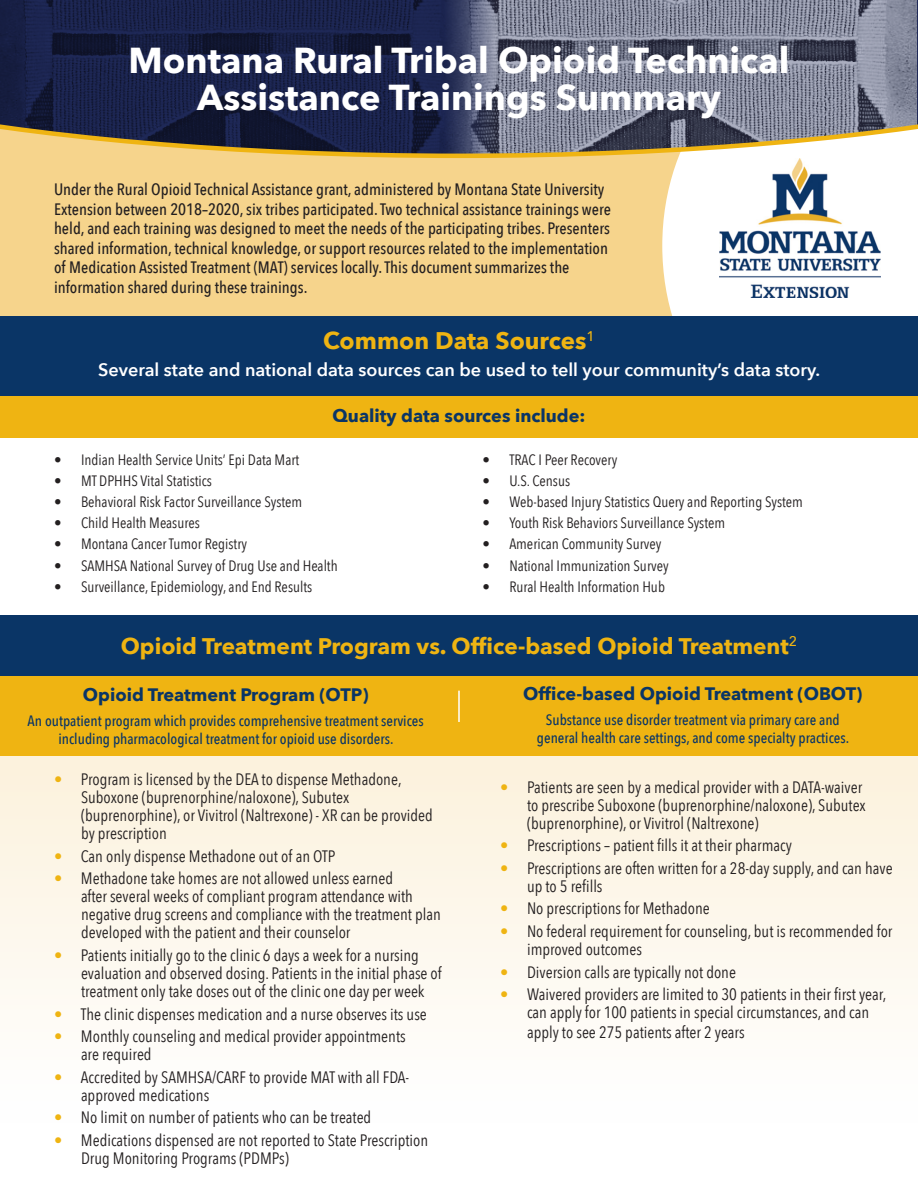
<style>
.page{position:relative;width:918px;height:1188px;background:#fff}
.page>*{position:absolute;margin:0;border:0;box-sizing:border-box;transform-origin:0 0}
.t1{font:700 36px/37.5px "Avenir Next";color:#fff;text-align:center}
.t2{font:700 24px "Avenir Next";color:#efb412}
.t3{font:700 22.5px "Avenir Next";color:#efb412}
.t4{font:700 18px "Avenir Next";color:#0a3566}
.t5{font:600 18px "Avenir Next";color:#fff}
.t6{font:16.5px/18px "Avenir Next Condensed";color:#231f20}
.t7{font:500 16.5px/19.5px "Avenir Next Condensed";color:#231f20}
.t8{font:15px "Avenir Next Condensed";color:#231f20}
.t9{font:500 15px/18px "Avenir Next Condensed";color:#0a3566;text-align:center}
.s1{color:#efb412}
</style>
<div class="page">
<div style="left:0;top:737px;width:918px;height:386px;background:linear-gradient(to bottom,#fbefd5,#feffff)"></div>
<div style="left:0;top:671px;width:918px;height:84px;background:#efb412"></div>
<div style="left:0;top:113px;width:918px;height:237px;background:#f6d48c"></div>
<div style="left:662px;top:158px;width:256px;height:280px;background:#fff"></div>
<svg style="left:0;top:0;width:918px;height:158px;background:#55586b"></svg>
<div style="left:0;top:615px;width:918px;height:61px;background:#0a3566"></div>
<div style="left:0;top:316px;width:918px;height:115px;background:#0a3566"></div>
<img style="left:719px;top:158px;width:161px;height:139px">
<hr style="left:458px;top:691px;width:2px;height:31px;background:#fff">
<div style="left:0;top:396px;width:918px;height:41px;background:#efb412"></div>
<p class="t1" style="left:129px;top:41px;width:662px">Montana Rural Tribal Opioid Technical<br>Assistance Trainings Summary</p>
<p class="t7" style="left:54px;top:179px;width:558px">Under the Rural Opioid Technical Assistance grant, administered by Montana State University Extension between 2018–2020, six tribes participated. Two technical assistance trainings were held, and each training was designed to meet the needs of the participating tribes. Presenters shared information, technical knowledge, or support resources related to the implementation of Medication Assisted Treatment (MAT) services locally. This document summarizes the information shared during these trainings.</p>
<p class="t2" style="left:323px;top:320px;width:273px">Common Data Sources<sup>1</sup></p>
<p class="t5" style="left:98px;top:354px;width:724px">Several state and national data sources can be used to tell your community’s data story.</p>
<p class="t4" style="left:333px;top:400px;width:254px">Quality data sources include:</p>
<p class="t8" style="left:54px;top:447px;width:247px">• Indian Health Service Units’ Epi Data Mart</p>
<p class="t8" style="left:54px;top:468px;width:160px">• MT DPHHS Vital Statistics</p>
<p class="t8" style="left:54px;top:489px;width:250px">• Behavioral Risk Factor Surveillance System</p>
<p class="t8" style="left:54px;top:510px;width:147px">• Child Health Measures</p>
<p class="t8" style="left:54px;top:531px;width:195px">• Montana Cancer Tumor Registry</p>
<p class="t8" style="left:54px;top:552px;width:285px">• SAMHSA National Survey of Drug Use and Health</p>
<p class="t8" style="left:54px;top:574px;width:260px">• Surveillance, Epidemiology, and End Results</p>
<p class="t8" style="left:482px;top:447px;width:137px">• TRAC I Peer Recovery</p>
<p class="t8" style="left:482px;top:468px;width:89px">• U.S. Census</p>
<p class="t8" style="left:482px;top:489px;width:322px">• Web-based Injury Statistics Query and Reporting System</p>
<p class="t8" style="left:482px;top:510px;width:244px">• Youth Risk Behaviors Surveillance System</p>
<p class="t8" style="left:482px;top:531px;width:181px">• American Community Survey</p>
<p class="t8" style="left:482px;top:552px;width:188px">• National Immunization Survey</p>
<p class="t8" style="left:482px;top:574px;width:184px">• Rural Health Information Hub</p>
<p class="t3" style="left:121px;top:626px;width:678px">Opioid Treatment Program vs. Office-based Opioid Treatment<sup>2</sup></p>
<p class="t4" style="left:83px;top:679px;width:287px">Opioid Treatment Program (OTP)</p>
<p class="t9" style="left:28px;top:711px;width:398px">An outpatient program which provides comprehensive treatment services including pharmacological treatment for opioid use disorders.</p>
<p class="t6" style="left:81px;top:770px;width:353px;text-indent:-27px"><span class="s1">•</span> Program is licensed by the DEA to dispense Methadone, Suboxone (buprenorphine/naloxone), Subutex (buprenorphine), or Vivitrol (Naltrexone) - XR can be provided by prescription</p>
<p class="t6" style="left:54px;top:846px;width:283px"><span class="s1">•</span> Can only dispense Methadone out of an OTP</p>
<p class="t6" style="left:81px;top:869px;width:361px;text-indent:-27px"><span class="s1">•</span> Methadone take homes are not allowed unless earned<br>after several weeks of compliant program attendance with negative drug screens and compliance with the treatment plan developed with the patient and their counselor</p>
<p class="t6" style="left:81px;top:945px;width:362px;text-indent:-27px"><span class="s1">•</span> Patients initially go to the clinic 6 days a week for a nursing evaluation and observed dosing. Patients in the initial phase of treatment only take doses out of the clinic one day per week</p>
<p class="t6" style="left:54px;top:1004px;width:374px"><span class="s1">•</span> The clinic dispenses medication and a nurse observes its use</p>
<p class="t6" style="left:81px;top:1027px;width:326px;text-indent:-27px"><span class="s1">•</span> Monthly counseling and medical provider appointments are required</p>
<p class="t6" style="left:81px;top:1067px;width:330px;text-indent:-27px"><span class="s1">•</span> Accredited by SAMHSA/CARF to provide MAT with all FDA&shy;approved medications</p>
<p class="t6" style="left:54px;top:1108px;width:319px"><span class="s1">•</span> No limit on number of patients who can be treated</p>
<p class="t6" style="left:81px;top:1130px;width:349px;text-indent:-27px"><span class="s1">•</span> Medications dispensed are not reported to State Prescription<br>Drug Monitoring Programs (PDMPs)</p>
<p class="t4" style="left:523px;top:678px;width:341px">Office-based Opioid Treatment (OBOT)</p>
<p class="t9" style="left:537px;top:710px;width:314px">Substance use disorder treatment via primary care and general health care settings, and come specialty practices.</p>
<p class="t6" style="left:527px;top:777px;width:340px;text-indent:-27px"><span class="s1">•</span> Patients are seen by a medical provider with a DATA-waiver to prescribe Suboxone (buprenorphine/naloxone), Subutex (buprenorphine), or Vivitrol (Naltrexone)</p>
<p class="t6" style="left:500px;top:836px;width:293px"><span class="s1">•</span> Prescriptions – patient fills it at their pharmacy</p>
<p class="t6" style="left:527px;top:858px;width:367px;text-indent:-27px"><span class="s1">•</span> Prescriptions are often written for a 28-day supply, and can have up to 5 refills</p>
<p class="t6" style="left:500px;top:899px;width:211px"><span class="s1">•</span> No prescriptions for Methadone</p>
<p class="t6" style="left:527px;top:921px;width:367px;text-indent:-27px"><span class="s1">•</span> No federal requirement for counseling, but is recommended for improved outcomes</p>
<p class="t6" style="left:500px;top:962px;width:238px"><span class="s1">•</span> Diversion calls are typically not done</p>
<p class="t6" style="left:500px;top:985px;width:388px;text-align:center"><span class="s1">•</span> Waivered providers are limited to 30 patients in their first year, can apply for 100 patients in special circumstances, and can</p>
<p class="t6" style="left:527px;top:1022px;width:219px">apply to see 275 patients after 2 years</p>
</div>
